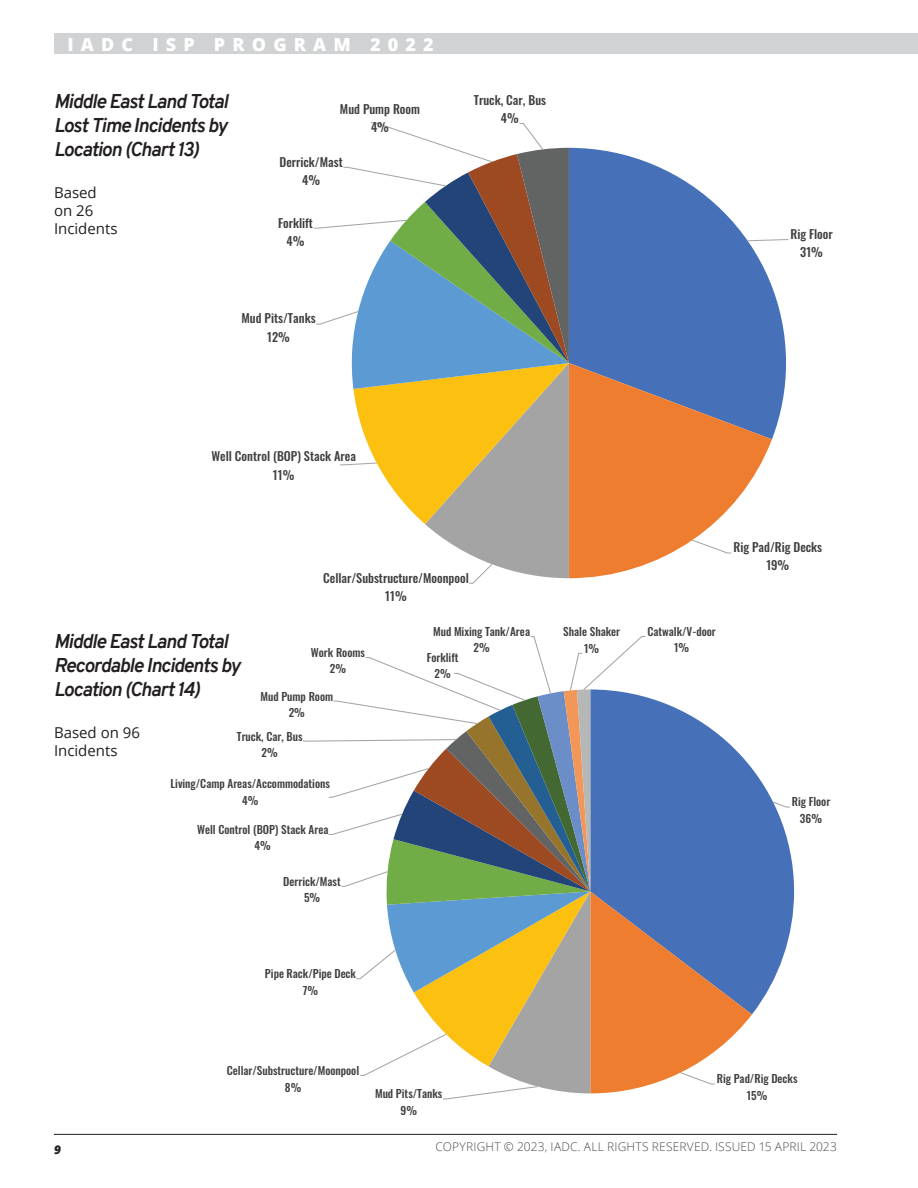
<style>
.page{position:relative;width:918px;height:1188px;background:#fff}
.page>*{position:absolute;margin:0;border:0;box-sizing:border-box;transform-origin:0 0}
.t1{font:italic 700 19.5px/24px "Overpass";letter-spacing:-.045em;color:#231f20;text-align:justify}
.t2{font:800 18px "Open Sans";letter-spacing:.4em;color:#fff}
.t3{font:15px/18px "Open Sans";color:#231f20}
.t4{font:500 12.3px/18.1px "Oswald";color:#404040;text-align:center}
.t5{font:300 12px "Open Sans";letter-spacing:.015em;color:#4b4c4d}
.t6{font:italic 800 12px "Open Sans";color:#231f20}
.t7{font:500 11.1px/16.5px "Oswald";color:#404040;text-align:center}
</style>
<div class="page">
<hr style="left:54px;top:1134px;width:783px;height:1px;background:#231f20">
<div style="left:54px;top:34px;width:864px;height:20px;background:#d1d2d4"></div>
<svg style="left:313px;top:122px;width:476px;height:462px"></svg>
<svg style="left:303px;top:636px;width:488px;height:464px"></svg>
<h2 class="t2" style="left:68px;top:31px;width:368px">IADC ISP PROGRAM 2022</h2>
<h1 class="t1" style="left:54px;top:89px;width:176px">Middle East Land Total Lost Time Incidents by Location (Chart 13)</h1>
<h3 class="t3" style="left:54px;top:183px;width:65px">Based on 26<br>Incidents</h3>
<p class="t4" style="left:340px;top:99px;width:82px">Mud Pump Room<br>4%</p>
<p class="t4" style="left:474px;top:89px;width:74px">Truck, Car, Bus<br>4%</p>
<p class="t4" style="left:280px;top:151px;width:65px">Derrick/Mast<br>4%</p>
<p class="t4" style="left:278px;top:212px;width:37px">Forklift<br>4%</p>
<p class="t4" style="left:241px;top:308px;width:76px">Mud Pits/Tanks<br>12%</p>
<p class="t4" style="left:790px;top:224px;width:44px">Rig Floor<br>31%</p>
<p class="t4" style="left:211px;top:446px;width:146px">Well Control (BOP) Stack Area<br>11%</p>
<h1 class="t1" style="left:54px;top:629px;width:188px;text-align:left">Middle East Land Total<br>Recordable Incidents by<br>Location (Chart 14)</h1>
<p class="t4" style="left:323px;top:567px;width:147px">Cellar/Substructure/Moonpool<br>11%</p>
<p class="t7" style="left:433px;top:622px;width:99px">Mud Mixing Tank/Area<br>2%</p>
<p class="t7" style="left:563px;top:622px;width:58px">Shale Shaker<br>1%</p>
<p class="t7" style="left:647px;top:622px;width:70px">Catwalk/V-door<br>1%</p>
<p class="t7" style="left:311px;top:643px;width:56px">Work Rooms<br>2%</p>
<p class="t7" style="left:427px;top:648px;width:33px">Forklift<br>2%</p>
<p class="t7" style="left:260px;top:687px;width:74px">Mud Pump Room<br>2%</p>
<h3 class="t3" style="left:54px;top:723px;width:88px">Based on 96<br>Incidents</h3>
<p class="t7" style="left:237px;top:727px;width:67px">Truck, Car, Bus<br>2%</p>
<p class="t7" style="left:171px;top:774px;width:161px">Living/Camp Areas/Accommodations<br>4%</p>
<p class="t7" style="left:197px;top:820px;width:133px">Well Control (BOP) Stack Area<br>4%</p>
<p class="t7" style="left:283px;top:872px;width:59px">Derrick/Mast<br>5%</p>
<p class="t4" style="left:733px;top:537px;width:90px">Rig Pad/Rig Decks<br>19%</p>
<p class="t7" style="left:792px;top:793px;width:40px">Rig Floor<br>36%</p>
<p class="t7" style="left:265px;top:964px;width:93px">Pipe Rack/Pipe Deck<br>7%</p>
<p class="t7" style="left:227px;top:1061px;width:134px">Cellar/Substructure/Moonpool<br>8%</p>
<p class="t7" style="left:717px;top:1070px;width:82px">Rig Pad/Rig Decks</p>
<p class="t7" style="left:375px;top:1085px;width:69px">Mud Pits/Tanks</p>
<p class="t7" style="left:747px;top:1086px;width:22px">15%</p>
<p class="t7" style="left:401px;top:1101px;width:18px">9%</p>
<p class="t6" style="left:54px;top:1141px;width:8px">9</p>
<p class="t5" style="left:435px;top:1138px;width:403px">COPYRIGHT © 2023, IADC. ALL RIGHTS RESERVED. ISSUED 15 APRIL 2023</p>
</div>
